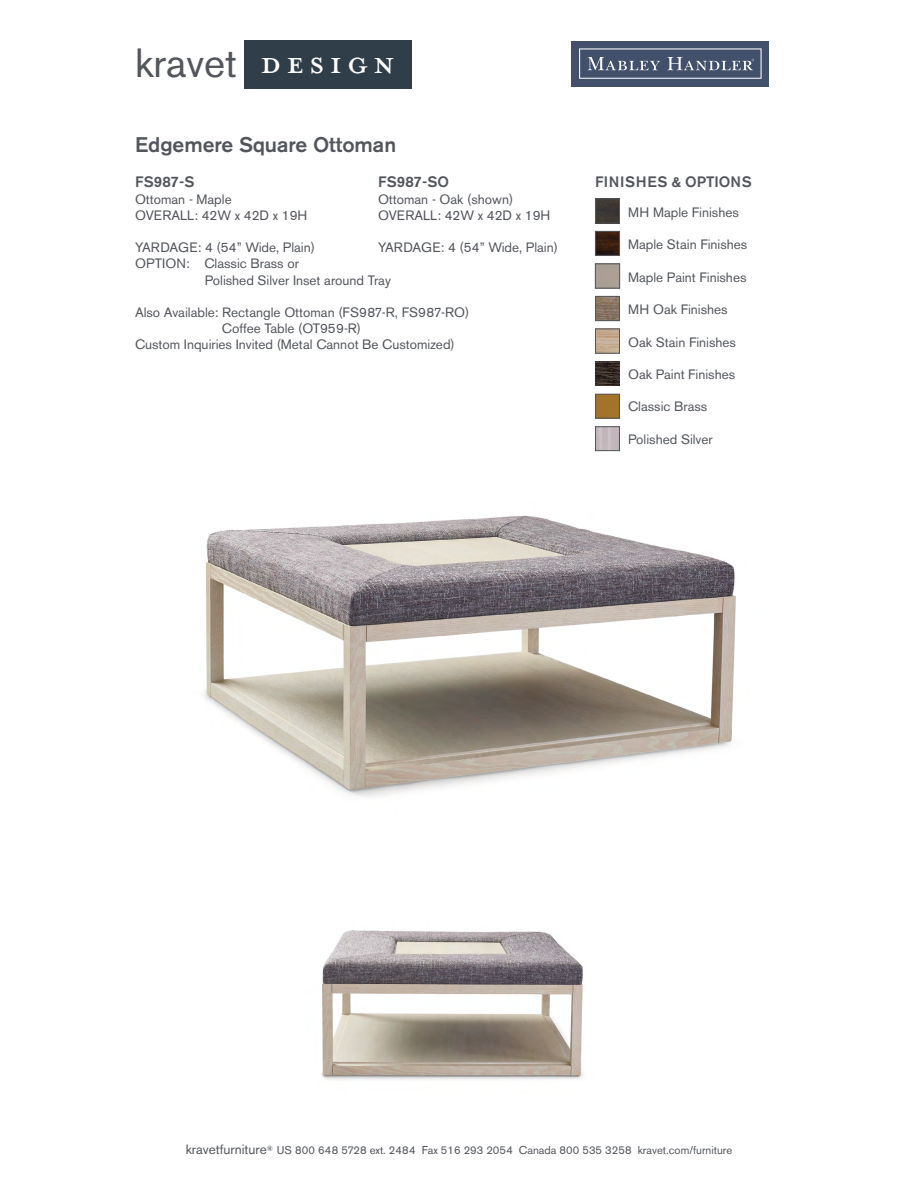
<style>
.page{position:relative;width:918px;height:1188px;background:#fff}
.page>*{position:absolute;margin:0;border:0;box-sizing:border-box;transform-origin:0 0}
.t1{font:45px "Mrs Eaves All Petite Caps OT";letter-spacing:.1em;color:#fff}
.t2{font:40.5px "Akzidenz Grotesk BE";color:#52555b}
.t3{font:500 21px "Akzidenz Grotesk BE";color:#52555b}
.t4{font:500 15px "Akzidenz Grotesk BE";letter-spacing:.04em;color:#52555b}
.t5{font:500 15px "Akzidenz Grotesk BE";letter-spacing:.02em;color:#52555b}
.t6{font:13.5px/16.2px "Akzidenz Grotesk BE";color:#52555b}
.t7{font:11.25px "Akzidenz Grotesk BE";color:#52555b}
.s1{font-family:"Mrs Eaves All Petite Caps OT";font-size:60px;color:#303e49}
.s2{font-size:13.5px}
</style>
<div class="page">
<div style="left:244px;top:41px;width:167px;height:48px;background:#303e49"></div>
<div style="left:572px;top:41px;width:197px;height:45px;background:#42506c"></div>
<svg style="left:579px;top:48px;width:183px;height:31px"></svg>
<img style="left:204px;top:451px;width:532px;height:346px">
<img style="left:321px;top:930px;width:262px;height:150px">
<img style="left:597px;top:298px;width:21px;height:21px">
<div style="left:595px;top:296px;width:25px;height:25px;border:1px solid #52555b"></div>
<img style="left:597px;top:201px;width:21px;height:20px">
<div style="left:595px;top:199px;width:25px;height:24px;border:1px solid #52555b"></div>
<img style="left:597px;top:429px;width:21px;height:20px">
<div style="left:595px;top:427px;width:25px;height:24px;border:1px solid #52555b"></div>
<img style="left:597px;top:396px;width:21px;height:20px">
<div style="left:595px;top:394px;width:25px;height:24px;border:1px solid #52555b"></div>
<div style="left:595px;top:264px;width:25px;height:24px;border:1px solid #52555b"></div>
<img style="left:597px;top:233px;width:21px;height:21px">
<div style="left:595px;top:231px;width:25px;height:25px;border:1px solid #52555b"></div>
<img style="left:597px;top:331px;width:21px;height:20px">
<div style="left:595px;top:329px;width:25px;height:24px;border:1px solid #52555b"></div>
<img style="left:595px;top:361px;width:25px;height:25px">
<h2 class="t2" style="left:135px;top:38px;width:277px">kravet <span class="s1">design</span></h2>
<h1 class="t1" style="left:260px;top:35px;width:137px">design</h1>
<h3 class="t3" style="left:135px;top:131px;width:263px">Edgemere Square Ottoman</h3>
<p class="t5" style="left:135px;top:173px;width:61px">FS987-S</p>
<p class="t6" style="left:135px;top:191px;width:174px">Ottoman - Maple<br>OVERALL: 42W x 42D x 19H</p>
<p class="t6" style="left:135px;top:239px;width:182px">YARDAGE: 4 (54” Wide, Plain)</p>
<p class="t6" style="left:135px;top:256px;width:165px">OPTION: Classic Brass or</p>
<p class="t6" style="left:205px;top:272px;width:188px">Polished Silver Inset around Tray</p>
<p class="t6" style="left:135px;top:304px;width:336px">Also Available: Rectangle Ottoman (FS987-R, FS987-RO)</p>
<p class="t6" style="left:222px;top:320px;width:141px">Coffee Table (OT959-R)</p>
<p class="t6" style="left:135px;top:337px;width:321px">Custom Inquiries Invited (Metal Cannot Be Customized)</p>
<p class="t5" style="left:378px;top:173px;width:72px">FS987-SO</p>
<p class="t6" style="left:378px;top:191px;width:174px">Ottoman - Oak (shown)<br>OVERALL: 42W x 42D x 19H</p>
<p class="t6" style="left:378px;top:239px;width:182px">YARDAGE: 4 (54” Wide, Plain)</p>
<p class="t4" style="left:595px;top:173px;width:158px">FINISHES &amp; OPTIONS</p>
<p class="t6" style="left:628px;top:204px;width:112px">MH Maple Finishes</p>
<p class="t6" style="left:628px;top:237px;width:121px">Maple Stain Finishes</p>
<p class="t6" style="left:628px;top:269px;width:120px">Maple Paint Finishes</p>
<p class="t6" style="left:628px;top:302px;width:101px">MH Oak Finishes</p>
<p class="t6" style="left:628px;top:334px;width:109px">Oak Stain Finishes</p>
<p class="t6" style="left:628px;top:366px;width:109px">Oak Paint Finishes</p>
<p class="t6" style="left:628px;top:399px;width:81px">Classic Brass</p>
<p class="t6" style="left:628px;top:431px;width:86px">Polished Silver</p>
<p class="t7" style="left:186px;top:1143px;width:548px"><span class="s2">kravetfurniture</span><sup>®</sup> US 800 648 5728 ext. 2484 Fax 516 293 2054 Canada 800 535 3258 kravet.com/furniture</p>
</div>
